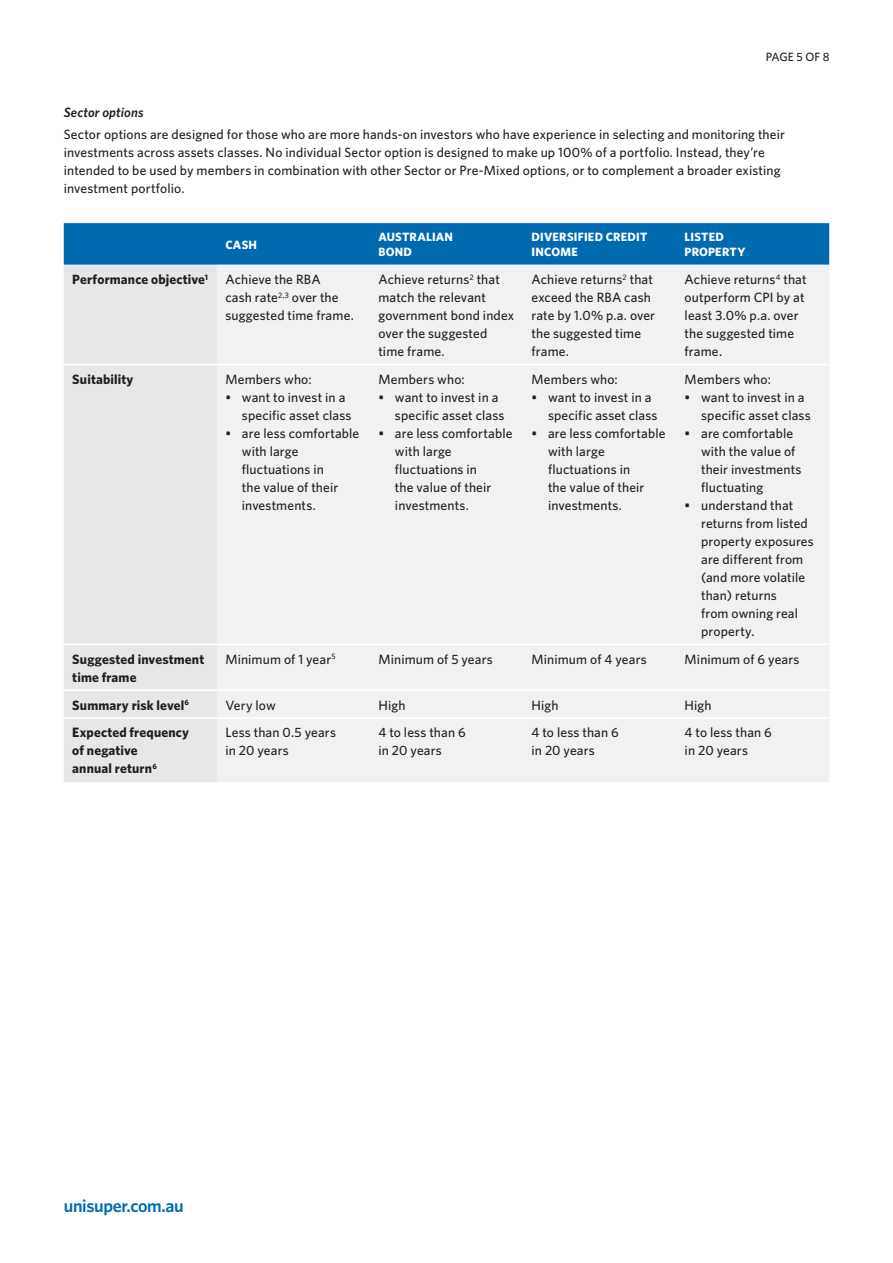
<style>
.page{position:relative;width:893px;height:1263px;background:#fff}
.page>*{position:absolute;margin:0;border:0;box-sizing:border-box;transform-origin:0 0}
.t1{font:600 18px "Whitney";letter-spacing:-.02em;color:#006ab1}
.t2{font:500 13.5px/18px "Whitney";letter-spacing:.01em;color:#231f20}
.t3{font:700 13.5px/18px "Whitney";letter-spacing:.01em;color:#231f20}
.t4{font:italic 600 13.5px "Whitney";letter-spacing:.01em;color:#231f20}
.t5{font:700 12px/15px "Whitney";letter-spacing:.02em;color:#fff}
.t6{font:500 12px "Whitney";letter-spacing:-.015em;color:#231f20}
</style>
<div class="page">
<div style="left:64px;top:223px;width:765px;height:42px;background:#006ab1"></div>
<div style="left:64px;top:265px;width:153px;height:517px;background:#e6e7e9"></div>
<div style="left:217px;top:265px;width:612px;height:517px;background:#f0f1f2"></div>
<hr style="left:64px;top:364px;width:153px;height:1px;background:#fff">
<hr style="left:217px;top:364px;width:153px;height:1px;background:#fff">
<hr style="left:370px;top:364px;width:153px;height:1px;background:#fff">
<hr style="left:523px;top:364px;width:153px;height:1px;background:#fff">
<hr style="left:676px;top:364px;width:153px;height:1px;background:#fff">
<hr style="left:64px;top:644px;width:153px;height:1px;background:#fff">
<hr style="left:217px;top:644px;width:153px;height:1px;background:#fff">
<hr style="left:370px;top:644px;width:153px;height:1px;background:#fff">
<hr style="left:523px;top:644px;width:153px;height:1px;background:#fff">
<hr style="left:676px;top:644px;width:153px;height:1px;background:#fff">
<hr style="left:64px;top:689px;width:153px;height:2px;background:#fff">
<hr style="left:217px;top:689px;width:153px;height:2px;background:#fff">
<hr style="left:370px;top:689px;width:153px;height:2px;background:#fff">
<hr style="left:523px;top:689px;width:153px;height:2px;background:#fff">
<hr style="left:676px;top:689px;width:153px;height:2px;background:#fff">
<hr style="left:64px;top:717px;width:153px;height:2px;background:#fff">
<hr style="left:217px;top:717px;width:153px;height:2px;background:#fff">
<hr style="left:370px;top:717px;width:153px;height:2px;background:#fff">
<hr style="left:523px;top:717px;width:153px;height:2px;background:#fff">
<hr style="left:676px;top:717px;width:153px;height:2px;background:#fff">
<p class="t6" style="left:766px;top:49px;width:65px">PAGE 5 OF 8</p>
<p class="t4" style="left:64px;top:103px;width:81px">Sector options</p>
<p class="t2" style="left:64px;top:125px;width:723px">Sector options are designed for those who are more hands-on investors who have experience in selecting and monitoring their investments across assets classes. No individual Sector option is designed to make up 100% of a portfolio. Instead, they’re intended to be used by members in combination with other Sector or Pre-Mixed options, or to complement a broader existing investment portfolio.</p>
<p class="t5" style="left:225px;top:237px;width:33px">CASH</p>
<p class="t5" style="left:378px;top:229px;width:76px">AUSTRALIAN<br>BOND</p>
<p class="t5" style="left:531px;top:229px;width:117px">DIVERSIFIED CREDIT<br>INCOME</p>
<p class="t5" style="left:685px;top:229px;width:62px">LISTED<br>PROPERTY</p>
<p class="t3" style="left:72px;top:270px;width:137px">Performance objective<sup>1</sup></p>
<p class="t2" style="left:225px;top:270px;width:130px">Achieve the RBA<br>cash rate<sup>2,3</sup> over the suggested time frame.</p>
<p class="t2" style="left:378px;top:270px;width:137px">Achieve returns<sup>2</sup> that match the relevant government bond index over the suggested time frame.</p>
<p class="t2" style="left:531px;top:270px;width:125px">Achieve returns<sup>2</sup> that exceed the RBA cash rate by 1.0% p.a. over the suggested time frame.</p>
<p class="t2" style="left:685px;top:270px;width:124px">Achieve returns<sup>4</sup> that outperform CPI by at least 3.0% p.a. over the suggested time frame.</p>
<p class="t3" style="left:72px;top:370px;width:63px">Suitability</p>
<p class="t2" style="left:225px;top:370px;width:88px">Members who:</p>
<p class="t2" style="left:242px;top:388px;width:111px;text-indent:-16px">• want to invest in a specific asset class</p>
<p class="t2" style="left:242px;top:424px;width:119px;text-indent:-16px">• are less comfortable with large fluctuations in<br>the value of their investments.</p>
<p class="t2" style="left:378px;top:370px;width:88px">Members who:</p>
<p class="t2" style="left:395px;top:388px;width:111px;text-indent:-16px">• want to invest in a specific asset class</p>
<p class="t2" style="left:395px;top:424px;width:119px;text-indent:-16px">• are less comfortable with large fluctuations in<br>the value of their investments.</p>
<p class="t2" style="left:531px;top:370px;width:88px">Members who:</p>
<p class="t2" style="left:548px;top:388px;width:111px;text-indent:-16px">• want to invest in a specific asset class</p>
<p class="t2" style="left:548px;top:424px;width:119px;text-indent:-16px">• are less comfortable with large fluctuations in<br>the value of their investments.</p>
<p class="t2" style="left:685px;top:370px;width:88px">Members who:</p>
<p class="t2" style="left:701px;top:388px;width:111px;text-indent:-16px">• want to invest in a specific asset class</p>
<p class="t2" style="left:701px;top:424px;width:102px;text-indent:-16px">• are comfortable with the value of their investments fluctuating</p>
<p class="t2" style="left:701px;top:496px;width:114px;text-indent:-16px">• understand that returns from listed property exposures are different from (and more volatile than) returns<br>from owning real property.</p>
<p class="t3" style="left:72px;top:650px;width:133px">Suggested investment time frame</p>
<p class="t2" style="left:225px;top:650px;width:112px">Minimum of 1 year<sup>5</sup></p>
<p class="t2" style="left:378px;top:650px;width:116px">Minimum of 5 years</p>
<p class="t2" style="left:531px;top:650px;width:117px">Minimum of 4 years</p>
<p class="t2" style="left:685px;top:650px;width:116px">Minimum of 6 years</p>
<p class="t3" style="left:72px;top:695px;width:118px">Summary risk level<sup>6</sup></p>
<p class="t2" style="left:225px;top:696px;width:52px">Very low</p>
<p class="t2" style="left:378px;top:696px;width:29px">High</p>
<p class="t2" style="left:531px;top:696px;width:29px">High</p>
<p class="t2" style="left:685px;top:696px;width:29px">High</p>
<p class="t3" style="left:72px;top:723px;width:118px">Expected frequency of negative<br>annual return<sup>6</sup></p>
<p class="t2" style="left:225px;top:723px;width:112px">Less than 0.5 years in 20 years</p>
<p class="t2" style="left:378px;top:723px;width:89px">4 to less than 6 in 20 years</p>
<p class="t2" style="left:531px;top:723px;width:89px">4 to less than 6 in 20 years</p>
<p class="t2" style="left:685px;top:723px;width:89px">4 to less than 6 in 20 years</p>
<h1 class="t1" style="left:64px;top:1194px;width:122px">unisuper.com.au</h1>
</div>
